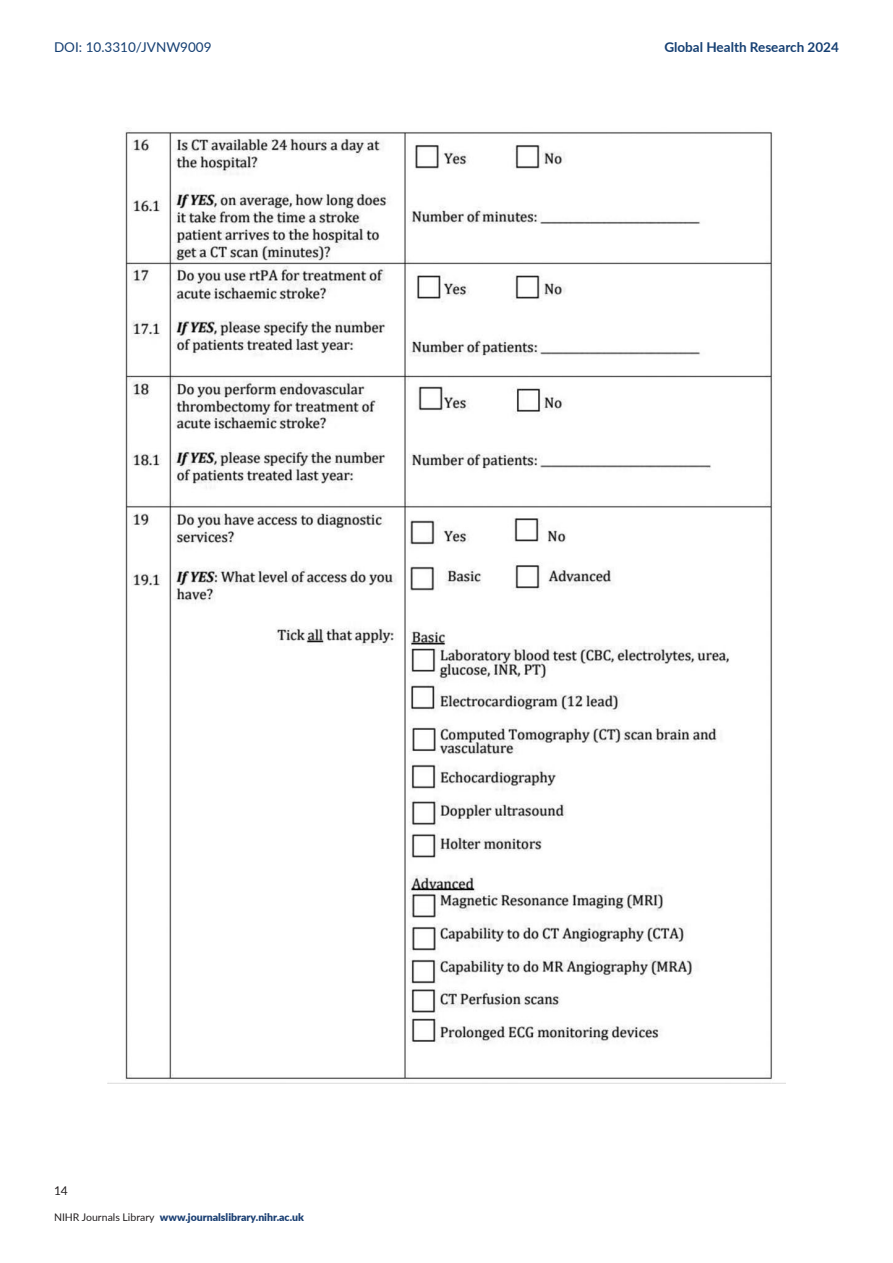
<style>
.page{position:relative;width:893px;height:1263px;background:#fff}
.page>*{position:absolute;margin:0;border:0;box-sizing:border-box;transform-origin:0 0}
.t1{font:700 13.5px "Lato";color:#153f72}
.t2{font:13.5px "Lato";color:#153f72}
.t3{font:12px "Lato";color:#231f20}
.t4{font:900 10.5px "Lato";color:#193e72}
.s1{font-weight:400;color:#231f20}
</style>
<div class="page">
<img style="left:108px;top:128px;width:665px;height:955px">
<p class="t2" style="left:54px;top:37px;width:159px">DOI: 10.3310/JVNW9009</p>
<p class="t1" style="left:664px;top:37px;width:176px">Global Health Research 2024</p>
<p class="t3" style="left:54px;top:1182px;width:15px">14</p>
<p class="t4" style="left:54px;top:1209px;width:252px"><span class="s1">NIHR Journals Library</span> www.journalslibrary.nihr.ac.uk</p>
</div>
